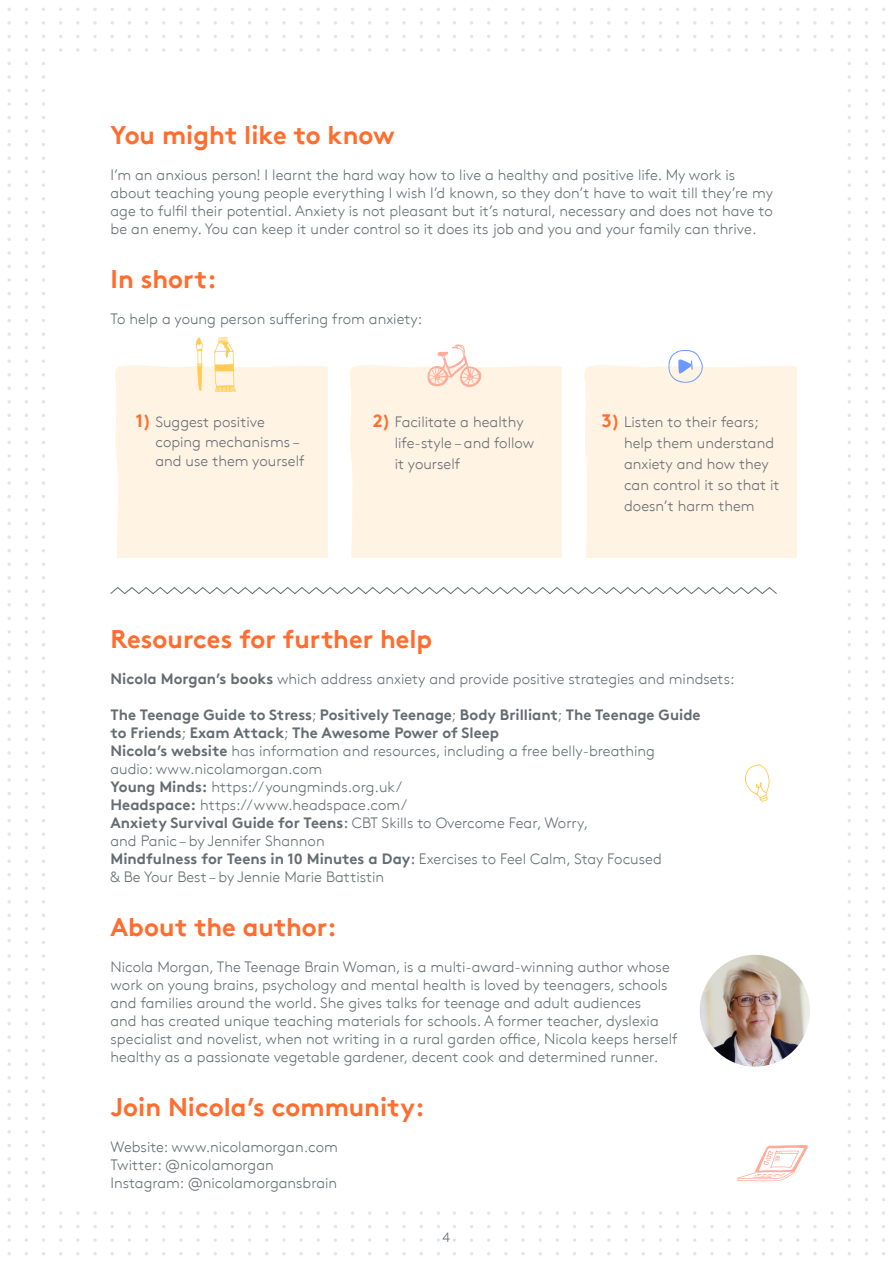
<style>
.page{position:relative;width:893px;height:1263px;background:#fff}
.page>*{position:absolute;margin:0;border:0;box-sizing:border-box;transform-origin:0 0}
.t1{font:700 25.5px "Brown";color:#ff6d2e}
.t2{font:300 15px/18px "Brown";color:#656c72}
.t3{font:300 13.5px "Brown";color:#656c72}
.s1{font-weight:700;font-size:18px;color:#ff6d2e}
.s2{font-weight:700}
.s3{font-weight:400}
</style>
<div class="page">
<svg style="left:7px;top:21px;width:4px;height:4px"></svg>
<svg style="left:7px;top:48px;width:4px;height:4px"></svg>
<svg style="left:7px;top:75px;width:4px;height:4px"></svg>
<svg style="left:7px;top:102px;width:4px;height:4px"></svg>
<svg style="left:7px;top:129px;width:4px;height:4px"></svg>
<svg style="left:7px;top:224px;width:4px;height:4px"></svg>
<svg style="left:7px;top:251px;width:4px;height:4px"></svg>
<svg style="left:7px;top:278px;width:4px;height:4px"></svg>
<svg style="left:7px;top:305px;width:4px;height:4px"></svg>
<svg style="left:7px;top:332px;width:4px;height:4px"></svg>
<svg style="left:7px;top:427px;width:4px;height:4px"></svg>
<svg style="left:7px;top:454px;width:4px;height:4px"></svg>
<svg style="left:7px;top:481px;width:4px;height:4px"></svg>
<svg style="left:7px;top:508px;width:4px;height:4px"></svg>
<svg style="left:7px;top:535px;width:4px;height:4px"></svg>
<svg style="left:7px;top:630px;width:4px;height:4px"></svg>
<svg style="left:76px;top:21px;width:4px;height:4px"></svg>
<svg style="left:76px;top:48px;width:4px;height:4px"></svg>
<svg style="left:93px;top:21px;width:4px;height:4px"></svg>
<svg style="left:93px;top:48px;width:4px;height:4px"></svg>
<svg style="left:110px;top:48px;width:4px;height:4px"></svg>
<svg style="left:179px;top:21px;width:4px;height:4px"></svg>
<svg style="left:179px;top:48px;width:4px;height:4px"></svg>
<svg style="left:196px;top:21px;width:4px;height:4px"></svg>
<svg style="left:196px;top:48px;width:4px;height:4px"></svg>
<svg style="left:213px;top:48px;width:4px;height:4px"></svg>
<svg style="left:282px;top:21px;width:4px;height:4px"></svg>
<svg style="left:282px;top:48px;width:4px;height:4px"></svg>
<svg style="left:299px;top:21px;width:4px;height:4px"></svg>
<svg style="left:299px;top:48px;width:4px;height:4px"></svg>
<svg style="left:385px;top:21px;width:4px;height:4px"></svg>
<svg style="left:385px;top:48px;width:4px;height:4px"></svg>
<svg style="left:402px;top:21px;width:4px;height:4px"></svg>
<svg style="left:402px;top:48px;width:4px;height:4px"></svg>
<svg style="left:7px;top:724px;width:4px;height:4px"></svg>
<svg style="left:7px;top:751px;width:4px;height:4px"></svg>
<svg style="left:7px;top:778px;width:4px;height:4px"></svg>
<svg style="left:7px;top:805px;width:4px;height:4px"></svg>
<svg style="left:7px;top:832px;width:4px;height:4px"></svg>
<svg style="left:7px;top:954px;width:4px;height:4px"></svg>
<svg style="left:7px;top:981px;width:4px;height:4px"></svg>
<svg style="left:7px;top:1008px;width:4px;height:4px"></svg>
<svg style="left:7px;top:1035px;width:4px;height:4px"></svg>
<svg style="left:7px;top:1157px;width:4px;height:4px"></svg>
<svg style="left:7px;top:1184px;width:4px;height:4px"></svg>
<svg style="left:7px;top:1211px;width:4px;height:4px"></svg>
<svg style="left:7px;top:1238px;width:4px;height:4px"></svg>
<svg style="left:76px;top:1211px;width:4px;height:4px"></svg>
<svg style="left:76px;top:1238px;width:4px;height:4px"></svg>
<svg style="left:93px;top:1211px;width:4px;height:4px"></svg>
<svg style="left:93px;top:1238px;width:4px;height:4px"></svg>
<svg style="left:110px;top:1211px;width:4px;height:4px"></svg>
<svg style="left:179px;top:1211px;width:4px;height:4px"></svg>
<svg style="left:179px;top:1238px;width:4px;height:4px"></svg>
<svg style="left:196px;top:1211px;width:4px;height:4px"></svg>
<svg style="left:196px;top:1238px;width:4px;height:4px"></svg>
<svg style="left:282px;top:1211px;width:4px;height:4px"></svg>
<svg style="left:282px;top:1238px;width:4px;height:4px"></svg>
<svg style="left:299px;top:1211px;width:4px;height:4px"></svg>
<svg style="left:299px;top:1238px;width:4px;height:4px"></svg>
<svg style="left:385px;top:1211px;width:4px;height:4px"></svg>
<svg style="left:385px;top:1238px;width:4px;height:4px"></svg>
<svg style="left:402px;top:1211px;width:4px;height:4px"></svg>
<svg style="left:402px;top:1238px;width:4px;height:4px"></svg>
<svg style="left:504px;top:21px;width:4px;height:4px"></svg>
<svg style="left:504px;top:48px;width:4px;height:4px"></svg>
<svg style="left:521px;top:21px;width:4px;height:4px"></svg>
<svg style="left:521px;top:48px;width:4px;height:4px"></svg>
<svg style="left:607px;top:21px;width:4px;height:4px"></svg>
<svg style="left:607px;top:48px;width:4px;height:4px"></svg>
<svg style="left:624px;top:21px;width:4px;height:4px"></svg>
<svg style="left:624px;top:48px;width:4px;height:4px"></svg>
<svg style="left:710px;top:21px;width:4px;height:4px"></svg>
<svg style="left:710px;top:48px;width:4px;height:4px"></svg>
<svg style="left:727px;top:21px;width:4px;height:4px"></svg>
<svg style="left:727px;top:48px;width:4px;height:4px"></svg>
<svg style="left:813px;top:21px;width:4px;height:4px"></svg>
<svg style="left:813px;top:48px;width:4px;height:4px"></svg>
<svg style="left:830px;top:21px;width:4px;height:4px"></svg>
<svg style="left:830px;top:48px;width:4px;height:4px"></svg>
<svg style="left:504px;top:1211px;width:4px;height:4px"></svg>
<svg style="left:504px;top:1238px;width:4px;height:4px"></svg>
<svg style="left:521px;top:1211px;width:4px;height:4px"></svg>
<svg style="left:521px;top:1238px;width:4px;height:4px"></svg>
<svg style="left:607px;top:1211px;width:4px;height:4px"></svg>
<svg style="left:607px;top:1238px;width:4px;height:4px"></svg>
<svg style="left:624px;top:1211px;width:4px;height:4px"></svg>
<svg style="left:624px;top:1238px;width:4px;height:4px"></svg>
<svg style="left:710px;top:1211px;width:4px;height:4px"></svg>
<svg style="left:710px;top:1238px;width:4px;height:4px"></svg>
<svg style="left:727px;top:1211px;width:4px;height:4px"></svg>
<svg style="left:727px;top:1238px;width:4px;height:4px"></svg>
<svg style="left:813px;top:1211px;width:4px;height:4px"></svg>
<svg style="left:813px;top:1238px;width:4px;height:4px"></svg>
<svg style="left:830px;top:1211px;width:4px;height:4px"></svg>
<svg style="left:830px;top:1238px;width:4px;height:4px"></svg>
<img style="left:700px;top:955px;width:110px;height:112px">
<svg style="left:110px;top:587px;width:667px;height:7px"></svg>
<svg style="left:737px;top:1175px;width:49px;height:6px"></svg>
<svg style="left:745px;top:1145px;width:63px;height:33px"></svg>
<svg style="left:762px;top:1145px;width:37px;height:32px"></svg>
<svg style="left:779px;top:1171px;width:6px;height:3px"></svg>
<div style="left:584px;top:365px;width:212px;height:193px;background:#fff3e4"></div>
<div style="left:350px;top:365px;width:212px;height:193px;background:#fff3e4"></div>
<div style="left:115px;top:365px;width:212px;height:193px;background:#fff3e4"></div>
<svg style="left:196px;top:337px;width:7px;height:13px"></svg>
<svg style="left:197px;top:349px;width:6px;height:42px"></svg>
<svg style="left:214px;top:337px;width:22px;height:55px"></svg>
<svg style="left:668px;top:350px;width:35px;height:40px"></svg>
<svg style="left:451px;top:364px;width:4px;height:26px"></svg>
<svg style="left:455px;top:344px;width:27px;height:46px"></svg>
<svg style="left:427px;top:351px;width:24px;height:39px"></svg>
<svg style="left:745px;top:765px;width:25px;height:37px"></svg>
<h1 class="t1" style="left:111px;top:120px;width:286px">You might like to know</h1>
<p class="t2" style="left:111px;top:166px;width:664px">I’m an anxious person! I learnt the hard way how to live a healthy and positive life. My work is about teaching young people everything I wish I’d known, so they don’t have to wait till they’re my age to fulfil their potential. Anxiety is not pleasant but it’s natural, necessary and does not have to be an enemy. You can keep it under control so it does its job and you and your family can thrive.</p>
<h1 class="t1" style="left:111px;top:264px;width:108px">In short:</h1>
<p class="t2" style="left:111px;top:310px;width:313px">To help a young person suffering from anxiety:</p>
<p class="t2" style="left:155px;top:412px;width:151px;line-height:19.5px;text-indent:-20px"><span class="s1">1)</span> Suggest positive coping mechanisms – and use them yourself</p>
<p class="t2" style="left:395px;top:412px;width:141px;line-height:21px;text-indent:-22px"><span class="s1">2)</span> Facilitate a healthy life-style – and follow it yourself</p>
<p class="t2" style="left:624px;top:412px;width:157px;line-height:21px;text-indent:-23px"><span class="s1">3)</span> Listen to their fears; help them understand anxiety and how they can control it so that it doesn’t harm them</p>
<h1 class="t1" style="left:111px;top:624px;width:323px">Resources for further help</h1>
<p class="t2" style="left:111px;top:670px;width:625px"><span class="s2">Nicola Morgan’s books</span> which address anxiety and provide positive strategies and mindsets:</p>
<p class="t2" style="left:111px;top:706px;width:592px"><span class="s2">The Teenage Guide to Stress</span>; <span class="s2">Positively Teenage</span>; <span class="s2">Body Brilliant</span>; <span class="s2">The Teenage Guide to Friends</span>; <span class="s2">Exam Attack</span>; <span class="s2">The Awesome Power of Sleep<br>Nicola’s website</span> has information and resources, including a free belly-breathing audio: www.nicolamorgan.com<br><span class="s2">Young Minds:</span> https://youngminds.org.uk/<br><span class="s2">Headspace:</span> https://www.headspace.com/<br><span class="s2">Anxiety Survival Guide for Teens</span><span class="s3">:</span> CBT Skills to Overcome Fear, Worry,<br>and Panic – by Jennifer Shannon<br><span class="s2">Mindfulness for Teens in 10 Minutes a Day</span><span class="s3">:</span> Exercises to Feel Calm, Stay Focused<br>&amp; Be Your Best – by Jennie Marie Battistin</p>
<h1 class="t1" style="left:111px;top:912px;width:228px">About the author:</h1>
<p class="t2" style="left:111px;top:958px;width:568px">Nicola Morgan, The Teenage Brain Woman, is a multi-award-winning author whose work on young brains, psychology and mental health is loved by teenagers, schools and families around the world. She gives talks for teenage and adult audiences<br>and has created unique teaching materials for schools. A former teacher, dyslexia specialist and novelist, when not writing in a rural garden office, Nicola keeps herself healthy as a passionate vegetable gardener, decent cook and determined runner.</p>
<h1 class="t1" style="left:111px;top:1092px;width:316px">Join Nicola’s community:</h1>
<p class="t2" style="left:111px;top:1138px;width:229px">Website: www.nicolamorgan.com<br>Twitter: @nicolamorgan<br>Instagram: @nicolamorgansbrain</p>
<p class="t3" style="left:443px;top:1230px;width:9px">4</p>
</div>
